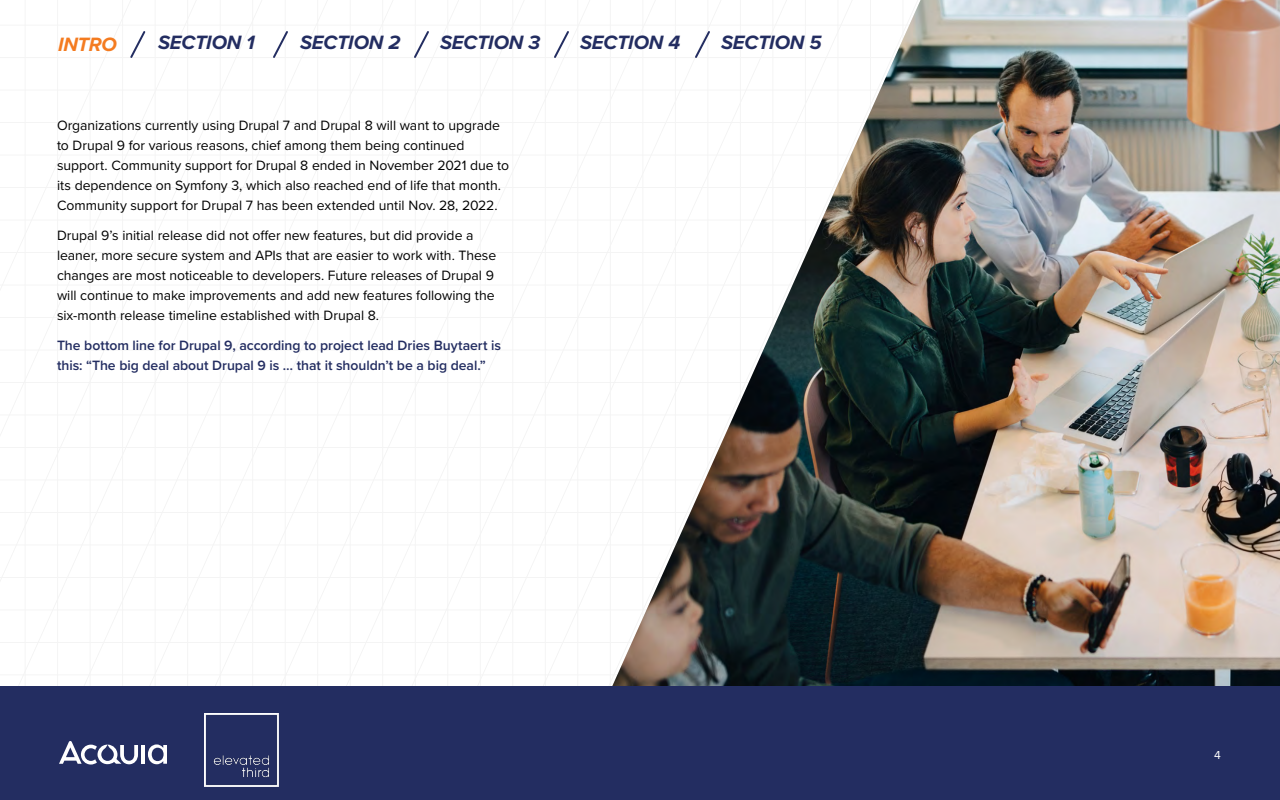
<style>
.page{position:relative;width:1280px;height:800px;background:#fff}
.page>*{position:absolute;margin:0;border:0;box-sizing:border-box;transform-origin:0 0}
.t1{font:italic 700 20px "Proxima Nova";letter-spacing:-.005em;color:#232d61}
.t2{font:italic 700 20px "Proxima Nova";letter-spacing:-.015em;color:#f47b20}
.t3{font:14px/20px "Proxima Nova";color:#000}
.t4{font:600 14px/20px "Proxima Nova";letter-spacing:-.005em;color:#232d61}
.t5{font:12px "Proxima Nova";color:#fff}
</style>
<div class="page">
<svg style="left:137px;top:6px;width:65px;height:672px"></svg>
<svg style="left:0;top:0;width:137px;height:682px"></svg>
<img style="left:600px;top:0;width:680px;height:686px">
<div style="left:0;top:686px;width:1280px;height:114px;background:#232d61"></div>
<hr style="left:142px;top:745px;width:3px;height:19px;background:#fff">
<svg style="left:59px;top:741px;width:79px;height:24px"></svg>
<svg style="left:148px;top:744px;width:19px;height:20px"></svg>
<svg style="left:129px;top:29px;width:18px;height:31px"></svg>
<svg style="left:271px;top:31px;width:19px;height:27px"></svg>
<svg style="left:412px;top:31px;width:19px;height:27px"></svg>
<svg style="left:552px;top:31px;width:19px;height:28px"></svg>
<svg style="left:693px;top:29px;width:19px;height:31px"></svg>
<img style="left:205px;top:713px;width:74px;height:74px">
<h1 class="t2" style="left:58px;top:29px;width:60px">INTRO</h1>
<h1 class="t1" style="left:158px;top:27px;width:98px">SECTION 1</h1>
<h1 class="t1" style="left:300px;top:27px;width:102px">SECTION 2</h1>
<h1 class="t1" style="left:440px;top:27px;width:102px">SECTION 3</h1>
<h1 class="t1" style="left:580px;top:27px;width:102px">SECTION 4</h1>
<h1 class="t1" style="left:721px;top:27px;width:102px">SECTION 5</h1>
<p class="t3" style="left:57px;top:114px;width:454px">Organizations currently using Drupal 7 and Drupal 8 will want to upgrade to Drupal 9 for various reasons, chief among them being continued support. Community support for Drupal 8 ended in November 2021 due to its dependence on Symfony 3, which also reached end of life that month.<br>Community support for Drupal 7 has been extended until Nov. 28, 2022.</p>
<p class="t3" style="left:57px;top:224px;width:441px">Drupal 9’s initial release did not offer new features, but did provide a leaner, more secure system and APIs that are easier to work with. These changes are most noticeable to developers. Future releases of Drupal 9 will continue to make improvements and add new features following the six-month release timeline established with Drupal 8.</p>
<p class="t4" style="left:57px;top:335px;width:446px">The bottom line for Drupal 9, according to project lead Dries Buytaert is this: “The big deal about Drupal 9 is … that it shouldn’t be a big deal.”</p>
<p class="t5" style="left:1214px;top:747px;width:8px">4</p>
</div>
